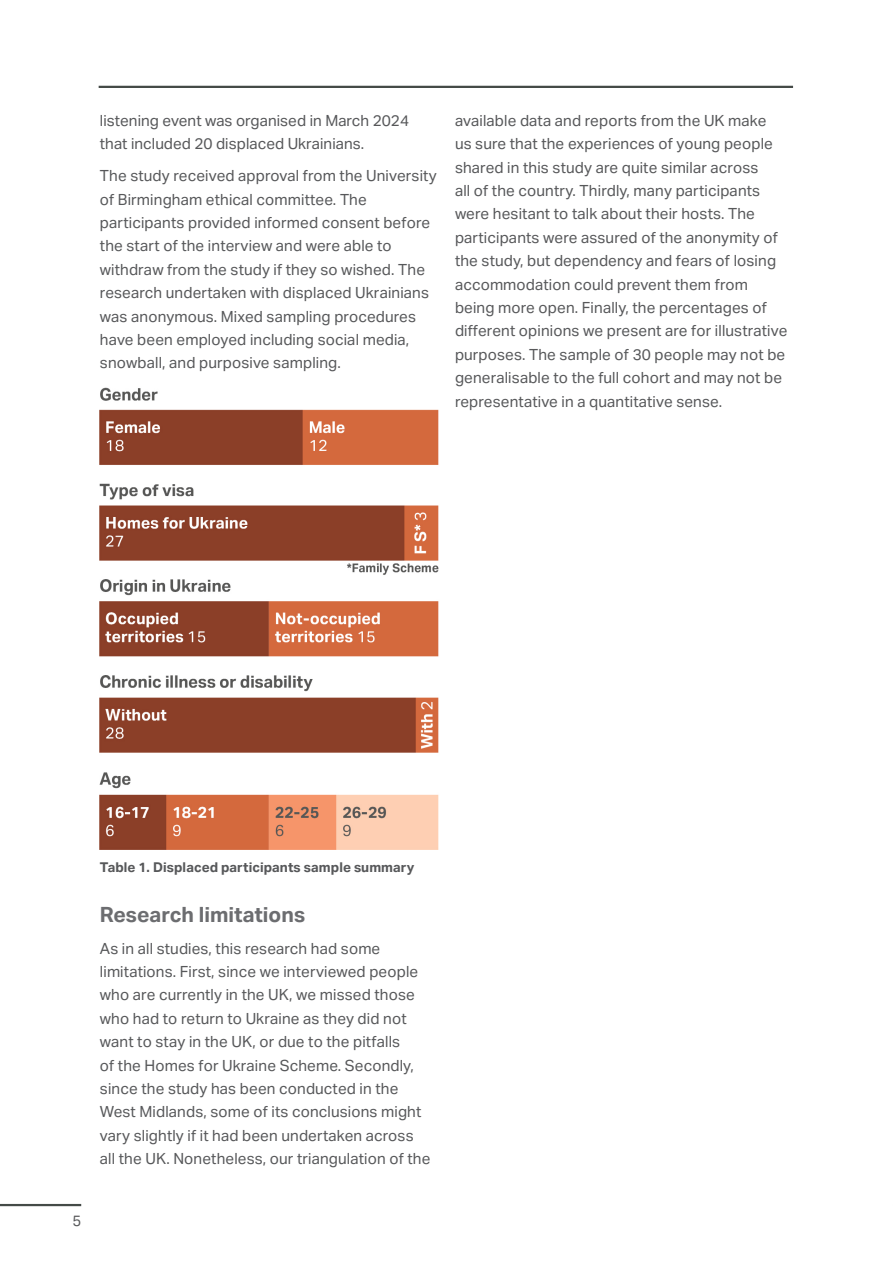
<style>
.page{position:relative;width:893px;height:1263px;background:#fff}
.page>*{position:absolute;margin:0;border:0;box-sizing:border-box;transform-origin:0 0}
.Subhead{font:700 21px "Aktiv Grotesk";color:#6c6d70}
.Body{font:15.3px/23.4px "Aktiv Grotesk";letter-spacing:.005em;color:#57585a}
.t1{font:15px "Aktiv Grotesk";color:#57585a}
.Figure_Caption{font:700 13.5px "Aktiv Grotesk";letter-spacing:.005em;color:#57585a}
</style>
<div class="page">
<hr style="left:99px;top:86px;width:694px;height:2px;background:#444a47">
<hr style="left:0;top:1204px;width:81px;height:2px;background:#444a47">
<img style="left:99px;top:387px;width:340px;height:462px">
<p class="Body" style="left:100px;top:109px;width:311px">listening event was organised in March 2024 that included 20 displaced Ukrainians.</p>
<p class="Body" style="left:100px;top:164px;width:338px">The study received approval from the University of Birmingham ethical committee. The participants provided informed consent before the start of the interview and were able to withdraw from the study if they so wished. The research undertaken with displaced Ukrainians was anonymous. Mixed sampling procedures have been employed including social media, snowball, and purposive sampling.</p>
<p class="Body" style="left:455px;top:109px;width:334px">available data and reports from the UK make<br>us sure that the experiences of young people shared in this study are quite similar across<br>all of the country. Thirdly, many participants were hesitant to talk about their hosts. The participants were assured of the anonymity of the study, but dependency and fears of losing accommodation could prevent them from being more open. Finally, the percentages of different opinions we present are for illustrative purposes. The sample of 30 people may not be generalisable to the full cohort and may not be representative in a quantitative sense.</p>
<p class="t1" style="left:72px;top:1212px;width:10px">5</p>
<p class="Figure_Caption" style="left:100px;top:859px;width:316px">Table 1. Displaced participants sample summary</p>
<p class="Subhead" style="left:100px;top:902px;width:207px">Research limitations</p>
<p class="Body" style="left:100px;top:936px;width:332px">As in all studies, this research had some limitations. First, since we interviewed people who are currently in the UK, we missed those who had to return to Ukraine as they did not want to stay in the UK, or due to the pitfalls<br>of the Homes for Ukraine Scheme. Secondly, since the study has been conducted in the West Midlands, some of its conclusions might vary slightly if it had been undertaken across all the UK. Nonetheless, our triangulation of the</p>
</div>
